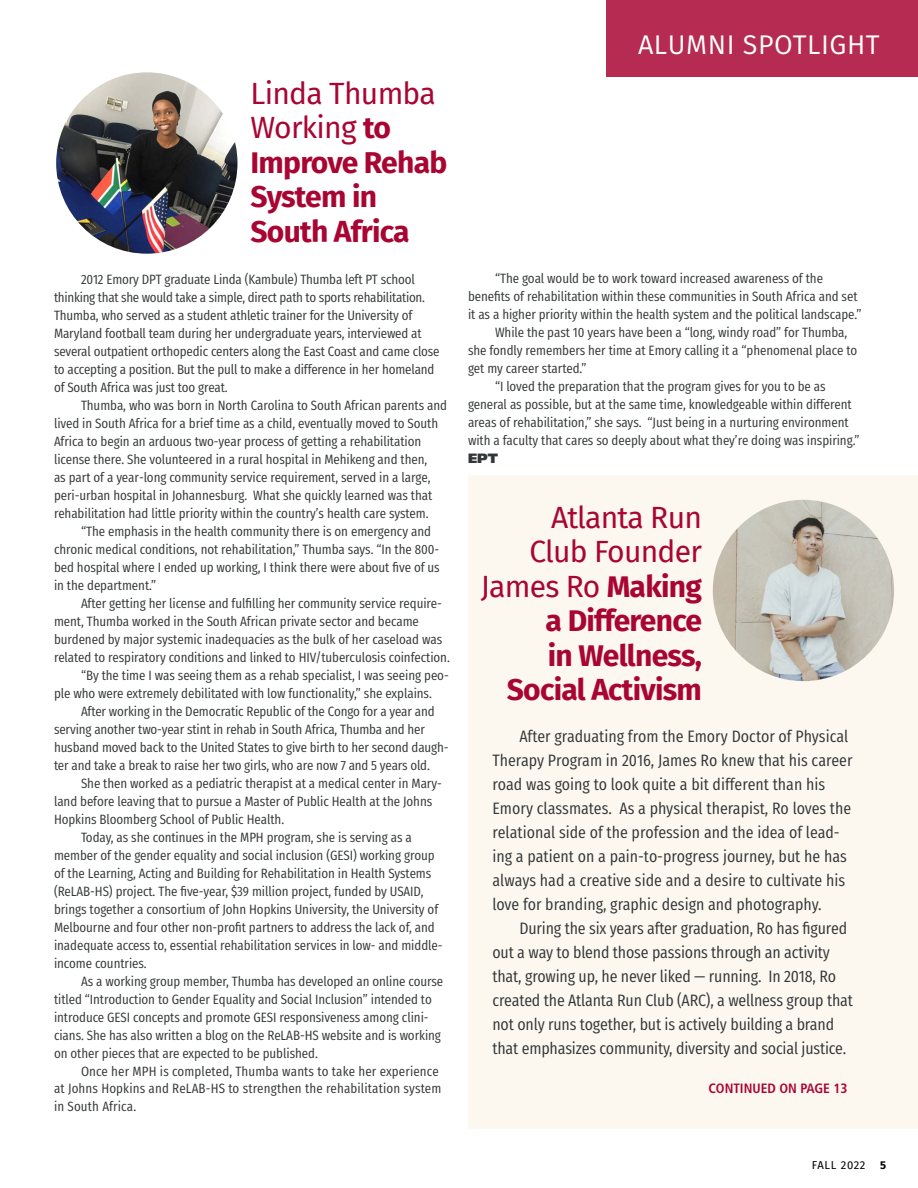
<style>
.page{position:relative;width:918px;height:1188px;background:#fff}
.page>*{position:absolute;margin:0;border:0;box-sizing:border-box;transform-origin:0 0}
.t1{font:700 30px/34.5px "Fira Sans";letter-spacing:-.025em;color:#a90533}
.t2{font:27px "Fira Sans";letter-spacing:.02em;color:#fff}
.t3{font:16.5px/24px "Fira Sans Condensed";letter-spacing:-.01em;color:#343738}
.t4{font:13.5px/18px "Fira Sans Condensed";letter-spacing:-.005em;color:#343738}
.t5{font:700 condensed 13.5px "Frutiger LT Std";color:#a90533}
.t6{font:900 13.5px "Frutiger LT Std";color:#343738}
.t7{font:11.25px "Fira Sans";letter-spacing:.05em;color:#000}
.t8{font:700 11.25px "Fira Sans";color:#000}
.s1{font-weight:400}
</style>
<div class="page">
<div style="left:469px;top:475px;width:449px;height:654px;background:#fcf8ef"></div>
<div style="left:606px;top:0;width:312px;height:76px;background:#b62b52"></div>
<img style="left:713px;top:500px;width:181px;height:181px;border-radius:91px">
<img style="left:56px;top:72px;width:181px;height:182px;border-radius:91px">
<h1 class="t1" style="left:251px;top:74px;width:198px"><span class="s1">Linda Thumba<br>Working</span> to<br>Improve Rehab<br>System in<br>South Africa</h1>
<p class="t4" style="left:54px;top:269px;width:387px;text-indent:27px">2012 Emory DPT graduate Linda (Kambule) Thumba left PT school thinking that she would take a simple, direct path to sports rehabilitation.<br>Thumba, who served as a student athletic trainer for the University of Maryland football team during her undergraduate years, interviewed at several outpatient orthopedic centers along the East Coast and came close to accepting a position. But the pull to make a difference in her homeland of South Africa was just too great.</p>
<p class="t4" style="left:54px;top:395px;width:395px;text-indent:27px">Thumba, who was born in North Carolina to South African parents and lived in South Africa for a brief time as a child, eventually moved to South Africa to begin an arduous two-year process of getting a rehabilitation license there. She volunteered in a rural hospital in Mehikeng and then,<br>as part of a year-long community service requirement, served in a large, peri-urban hospital in Johannesburg. What she quickly learned was that rehabilitation had little priority within the country’s health care system.</p>
<p class="t4" style="left:54px;top:520px;width:387px;text-indent:27px">“The emphasis in the health community there is on emergency and chronic medical conditions, not rehabilitation,” Thumba says. “In the 800- bed hospital where I ended up working, I think there were about five of us in the department.”</p>
<p class="t4" style="left:81px;top:592px;width:362px">After getting her license and fulfilling her community service require-</p>
<p class="t4" style="left:54px;top:610px;width:367px">ment, Thumba worked in the South African private sector and became</p>
<p class="t4" style="left:54px;top:628px;width:390px">burdened by major systemic inadequacies as the bulk of her caseload was</p>
<p class="t4" style="left:54px;top:646px;width:397px">related to respiratory conditions and linked to HIV/tuberculosis coinfection.</p>
<p class="t4" style="left:81px;top:664px;width:369px">“By the time I was seeing them as a rehab specialist, I was seeing peo-</p>
<p class="t4" style="left:54px;top:682px;width:379px">ple who were extremely debilitated with low functionality,” she explains.</p>
<p class="t4" style="left:81px;top:700px;width:355px">After working in the Democratic Republic of the Congo for a year and</p>
<p class="t4" style="left:54px;top:718px;width:373px">serving another two-year stint in rehab in South Africa, Thumba and her</p>
<p class="t4" style="left:54px;top:736px;width:396px">husband moved back to the United States to give birth to her second daugh-</p>
<p class="t4" style="left:54px;top:754px;width:377px">ter and take a break to raise her two girls, who are now 7 and 5 years old.</p>
<p class="t4" style="left:81px;top:772px;width:362px">She then worked as a pediatric therapist at a medical center in Mary-</p>
<p class="t4" style="left:54px;top:790px;width:380px">land before leaving that to pursue a Master of Public Health at the Johns</p>
<p class="t4" style="left:54px;top:808px;width:232px">Hopkins Bloomberg School of Public Health.</p>
<p class="t4" style="left:81px;top:826px;width:332px">Today, as she continues in the MPH program, she is serving as a</p>
<p class="t4" style="left:54px;top:844px;width:382px">member of the gender equality and social inclusion (GESI) working group</p>
<p class="t4" style="left:54px;top:862px;width:379px">of the Learning, Acting and Building for Rehabilitation in Health Systems</p>
<p class="t4" style="left:54px;top:880px;width:371px">(ReLAB-HS) project. The five-year, $39 million project, funded by USAID,</p>
<p class="t4" style="left:54px;top:898px;width:386px">brings together a consortium of John Hopkins University, the University of</p>
<p class="t4" style="left:54px;top:916px;width:382px">Melbourne and four other non-profit partners to address the lack of, and</p>
<p class="t4" style="left:54px;top:934px;width:390px">inadequate access to, essential rehabilitation services in low- and middle-</p>
<p class="t4" style="left:54px;top:952px;width:94px">income countries.</p>
<p class="t4" style="left:81px;top:970px;width:364px">As a working group member, Thumba has developed an online course</p>
<p class="t4" style="left:54px;top:988px;width:379px">titled “Introduction to Gender Equality and Social Inclusion” intended to</p>
<p class="t4" style="left:54px;top:1006px;width:376px">introduce GESI concepts and promote GESI responsiveness among clini-</p>
<p class="t4" style="left:54px;top:1024px;width:389px">cians. She has also written a blog on the ReLAB-HS website and is working</p>
<p class="t4" style="left:54px;top:1042px;width:265px">on other pieces that are expected to be published.</p>
<p class="t4" style="left:81px;top:1060px;width:359px">Once her MPH is completed, Thumba wants to take her experience</p>
<p class="t4" style="left:54px;top:1078px;width:389px">at Johns Hopkins and ReLAB-HS to strengthen the rehabilitation system</p>
<p class="t4" style="left:54px;top:1096px;width:84px">in South Africa.</p>
<h2 class="t2" style="left:638px;top:26px;width:243px">ALUMNI SPOTLIGHT</h2>
<p class="t4" style="left:495px;top:268px;width:330px">“The goal would be to work toward increased awareness of the</p>
<p class="t4" style="left:468px;top:286px;width:391px">benefits of rehabilitation within these communities in South Africa and set</p>
<p class="t4" style="left:468px;top:304px;width:395px">it as a higher priority within the health system and the political landscape.”</p>
<p class="t4" style="left:495px;top:322px;width:354px">While the past 10 years have been a “long, windy road” for Thumba,</p>
<p class="t4" style="left:468px;top:340px;width:391px">she fondly remembers her time at Emory calling it a “phenomenal place to</p>
<p class="t4" style="left:468px;top:358px;width:120px">get my career started.”</p>
<p class="t4" style="left:495px;top:376px;width:332px">“I loved the preparation that the program gives for you to be as</p>
<p class="t4" style="left:468px;top:394px;width:385px">general as possible, but at the same time, knowledgeable within different</p>
<p class="t4" style="left:468px;top:412px;width:382px">areas of rehabilitation,” she says. “Just being in a nurturing environment</p>
<p class="t4" style="left:468px;top:430px;width:393px">with a faculty that cares so deeply about what they’re doing was inspiring.”</p>
<p class="t6" style="left:468px;top:450px;width:31px">EPT</p>
<h1 class="t1" style="left:481px;top:498px;width:223px;text-align:right"><span class="s1">Atlanta Run<br>Club Founder<br>James Ro</span> Making a Difference<br>in Wellness,<br>Social Activism</h1>
<p class="t3" style="left:492px;top:723px;width:362px;text-indent:27px">After graduating from the Emory Doctor of Physical Therapy Program in 2016, James Ro knew that his career road was going to look quite a bit different than his Emory classmates. As a physical therapist, Ro loves the relational side of the profession and the idea of lead&shy;ing a patient on a pain-to-progress journey, but he has always had a creative side and a desire to cultivate his love for branding, graphic design and photography.</p>
<p class="t3" style="left:492px;top:915px;width:362px;text-indent:27px">During the six years after graduation, Ro has figured out a way to blend those passions through an activity that, growing up, he never liked — running. In 2018, Ro created the Atlanta Run Club (ARC), a wellness group that not only runs together, but is actively building a brand that emphasizes community, diversity and social justice.</p>
<p class="t5" style="left:708px;top:1080px;width:140px">CONTINUED ON PAGE 13</p>
<p class="t7" style="left:812px;top:1156px;width:55px">FALL 2022</p>
<p class="t8" style="left:880px;top:1155px;width:8px">5</p>
</div>
